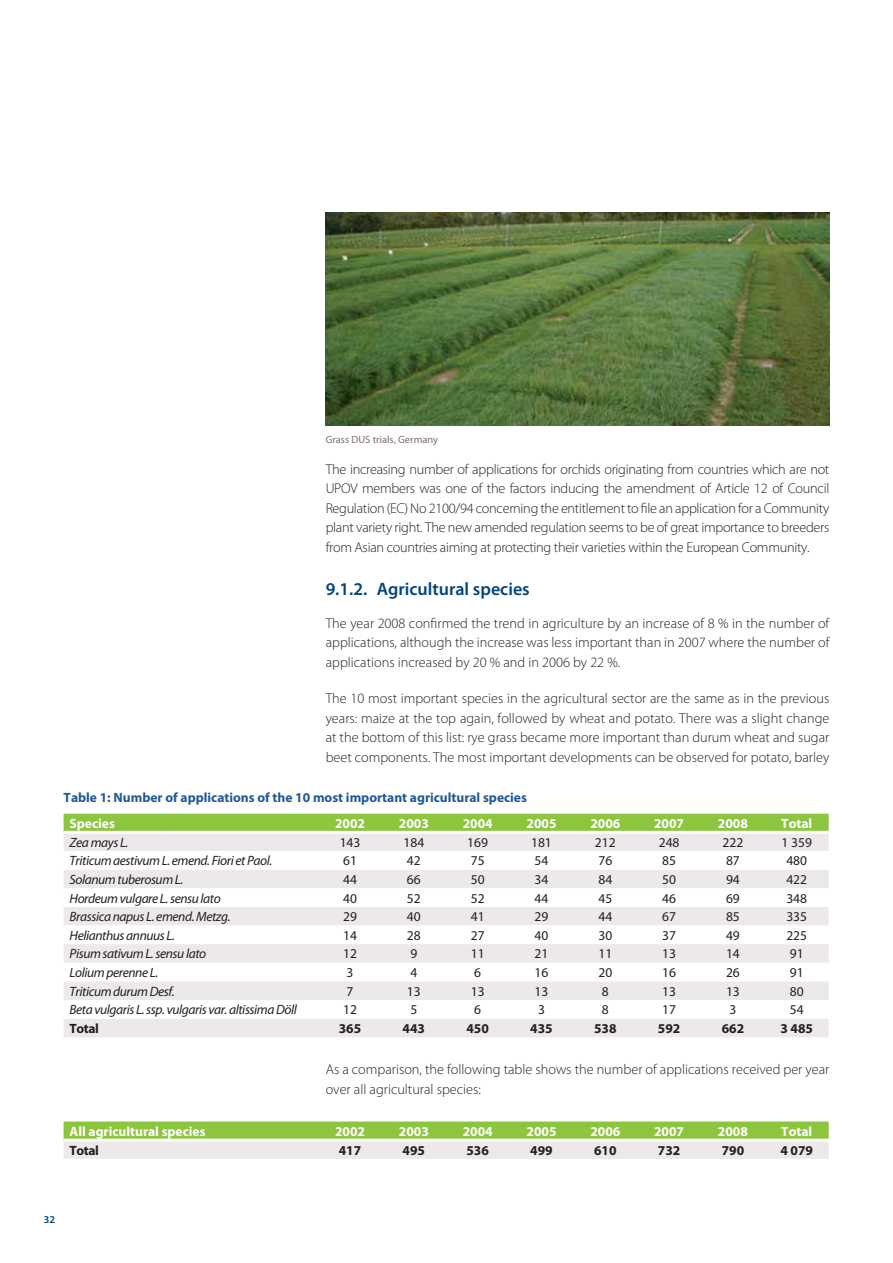
<style>
.page{position:relative;width:893px;height:1263px;background:#fff}
.page>*{position:absolute;margin:0;border:0;box-sizing:border-box;transform-origin:0 0}
.t1{font:600 18px "Myriad Pro";color:#00447c}
.t2{font:300 14.25px/19.5px "Myriad Pro";color:#231f20;text-align:justify}
.t3{font:italic 13.5px "Myriad Pro";letter-spacing:-.03em;color:#231f20}
.t4{font:13.5px "Myriad Pro";color:#231f20}
.t5{font:700 13.5px "Myriad Pro";color:#fff}
.t6{font:700 13.5px "Myriad Pro";color:#215b8f}
.t7{font:700 13.5px "Myriad Pro";color:#231f20}
.t8{font:10.5px "Myriad Pro";color:#7d706c}
.t9{font:600 10.5px "Myriad Pro";color:#00447c}
</style>
<div class="page">
<img style="left:325px;top:213px;width:504px;height:212px">
<div style="left:64px;top:835px;width:764px;height:202px;background:#ece9e8"></div>
<svg style="left:64px;top:851px;width:764px;height:168px"></svg>
<svg style="left:63px;top:814px;width:766px;height:21px;background:#a1d064"></svg>
<svg style="left:63px;top:1122px;width:766px;height:37px;background:#c2db9d"></svg>
<p class="t8" style="left:325px;top:435px;width:114px">Grass DUS trials, Germany</p>
<p class="t2" style="left:325px;top:461px;width:505px">The increasing number of applications for orchids originating from countries which are not UPOV members was one of the factors inducing the amendment of Article 12 of Council Regulation (EC) No 2100/94 concerning the entitlement to file an application for a Community plant variety right. The new amended regulation seems to be of great importance to breeders from Asian countries aiming at protecting their varieties within the European Community.</p>
<p class="t1" style="left:325px;top:583px;width:206px">9.1.2. Agricultural species</p>
<p class="t2" style="left:325px;top:615px;width:505px">The year 2008 confirmed the trend in agriculture by an increase of 8 % in the number of applications, although the increase was less important than in 2007 where the number of applications increased by 20 % and in 2006 by 22 %.</p>
<p class="t2" style="left:325px;top:690px;width:505px">The 10 most important species in the agricultural sector are the same as in the previous years: maize at the top again, followed by wheat and potato. There was a slight change at the bottom of this list: rye grass became more important than durum wheat and sugar beet components. The most important developments can be observed for potato, barley</p>
<p class="t6" style="left:64px;top:792px;width:465px">Table 1: Number of applications of the 10 most important agricultural species</p>
<p class="t5" style="left:70px;top:818px;width:47px">Species</p>
<p class="t5" style="left:335px;top:818px;width:31px">2002</p>
<p class="t5" style="left:399px;top:818px;width:31px">2003</p>
<p class="t5" style="left:462px;top:818px;width:31px">2004</p>
<p class="t5" style="left:526px;top:818px;width:31px">2005</p>
<p class="t5" style="left:590px;top:818px;width:31px">2006</p>
<p class="t5" style="left:654px;top:818px;width:31px">2007</p>
<p class="t5" style="left:718px;top:818px;width:31px">2008</p>
<p class="t5" style="left:781px;top:818px;width:32px">Total</p>
<p class="t3" style="left:70px;top:837px;width:60px">Zea mays L.</p>
<p class="t4" style="left:339px;top:837px;width:22px">143</p>
<p class="t4" style="left:403px;top:837px;width:22px">184</p>
<p class="t4" style="left:467px;top:837px;width:22px">169</p>
<p class="t4" style="left:531px;top:837px;width:22px">181</p>
<p class="t4" style="left:595px;top:837px;width:22px">212</p>
<p class="t4" style="left:658px;top:837px;width:22px">248</p>
<p class="t4" style="left:722px;top:837px;width:22px">222</p>
<p class="t4" style="left:781px;top:837px;width:32px">1 359</p>
<p class="t3" style="left:70px;top:856px;width:204px">Triticum aestivum L. emend. Fiori et Paol.</p>
<p class="t4" style="left:343px;top:856px;width:15px">61</p>
<p class="t4" style="left:407px;top:856px;width:15px">42</p>
<p class="t4" style="left:471px;top:856px;width:15px">75</p>
<p class="t4" style="left:534px;top:856px;width:15px">54</p>
<p class="t4" style="left:598px;top:856px;width:15px">76</p>
<p class="t4" style="left:662px;top:856px;width:15px">85</p>
<p class="t4" style="left:726px;top:856px;width:15px">87</p>
<p class="t4" style="left:786px;top:856px;width:22px">480</p>
<p class="t3" style="left:70px;top:874px;width:115px">Solanum tuberosum L.</p>
<p class="t4" style="left:343px;top:874px;width:15px">44</p>
<p class="t4" style="left:407px;top:874px;width:15px">66</p>
<p class="t4" style="left:471px;top:874px;width:15px">50</p>
<p class="t4" style="left:534px;top:874px;width:15px">34</p>
<p class="t4" style="left:598px;top:874px;width:15px">84</p>
<p class="t4" style="left:662px;top:874px;width:15px">50</p>
<p class="t4" style="left:726px;top:874px;width:15px">94</p>
<p class="t4" style="left:786px;top:874px;width:22px">422</p>
<p class="t3" style="left:70px;top:893px;width:153px">Hordeum vulgare L. sensu lato</p>
<p class="t4" style="left:343px;top:893px;width:15px">40</p>
<p class="t4" style="left:407px;top:893px;width:15px">52</p>
<p class="t4" style="left:471px;top:893px;width:15px">52</p>
<p class="t4" style="left:534px;top:893px;width:15px">44</p>
<p class="t4" style="left:598px;top:893px;width:15px">45</p>
<p class="t4" style="left:662px;top:893px;width:15px">46</p>
<p class="t4" style="left:726px;top:893px;width:15px">69</p>
<p class="t4" style="left:786px;top:893px;width:22px">348</p>
<p class="t3" style="left:70px;top:912px;width:162px">Brassica napus L. emend. Metzg.</p>
<p class="t4" style="left:343px;top:912px;width:15px">29</p>
<p class="t4" style="left:407px;top:912px;width:15px">40</p>
<p class="t4" style="left:471px;top:912px;width:15px">41</p>
<p class="t4" style="left:534px;top:912px;width:15px">29</p>
<p class="t4" style="left:598px;top:912px;width:15px">44</p>
<p class="t4" style="left:662px;top:912px;width:15px">67</p>
<p class="t4" style="left:726px;top:912px;width:15px">85</p>
<p class="t4" style="left:786px;top:912px;width:22px">335</p>
<p class="t3" style="left:70px;top:930px;width:107px">Helianthus annuus L.</p>
<p class="t4" style="left:343px;top:930px;width:15px">14</p>
<p class="t4" style="left:407px;top:930px;width:15px">28</p>
<p class="t4" style="left:471px;top:930px;width:15px">27</p>
<p class="t4" style="left:534px;top:930px;width:15px">40</p>
<p class="t4" style="left:598px;top:930px;width:15px">30</p>
<p class="t4" style="left:662px;top:930px;width:15px">37</p>
<p class="t4" style="left:726px;top:930px;width:15px">49</p>
<p class="t4" style="left:786px;top:930px;width:22px">225</p>
<p class="t3" style="left:70px;top:949px;width:138px">Pisum sativum L. sensu lato</p>
<p class="t4" style="left:343px;top:949px;width:15px">12</p>
<p class="t4" style="left:410px;top:949px;width:8px">9</p>
<p class="t4" style="left:471px;top:949px;width:15px">11</p>
<p class="t4" style="left:534px;top:949px;width:15px">21</p>
<p class="t4" style="left:598px;top:949px;width:15px">11</p>
<p class="t4" style="left:662px;top:949px;width:15px">13</p>
<p class="t4" style="left:726px;top:949px;width:15px">14</p>
<p class="t4" style="left:789px;top:949px;width:15px">91</p>
<p class="t3" style="left:70px;top:968px;width:90px">Lolium perenne L.</p>
<p class="t4" style="left:346px;top:968px;width:8px">3</p>
<p class="t4" style="left:410px;top:968px;width:8px">4</p>
<p class="t4" style="left:474px;top:968px;width:8px">6</p>
<p class="t4" style="left:534px;top:968px;width:15px">16</p>
<p class="t4" style="left:598px;top:968px;width:15px">20</p>
<p class="t4" style="left:662px;top:968px;width:15px">16</p>
<p class="t4" style="left:726px;top:968px;width:15px">26</p>
<p class="t4" style="left:789px;top:968px;width:15px">91</p>
<p class="t3" style="left:70px;top:986px;width:107px">Triticum durum Desf.</p>
<p class="t4" style="left:346px;top:986px;width:8px">7</p>
<p class="t4" style="left:407px;top:986px;width:15px">13</p>
<p class="t4" style="left:471px;top:986px;width:15px">13</p>
<p class="t4" style="left:534px;top:986px;width:15px">13</p>
<p class="t4" style="left:602px;top:986px;width:8px">8</p>
<p class="t4" style="left:662px;top:986px;width:15px">13</p>
<p class="t4" style="left:726px;top:986px;width:15px">13</p>
<p class="t4" style="left:789px;top:986px;width:15px">80</p>
<p class="t3" style="left:70px;top:1005px;width:229px">Beta vulgaris L. ssp. vulgaris var. altissima Döll</p>
<p class="t4" style="left:343px;top:1005px;width:15px">12</p>
<p class="t4" style="left:410px;top:1005px;width:8px">5</p>
<p class="t4" style="left:474px;top:1005px;width:8px">6</p>
<p class="t4" style="left:538px;top:1005px;width:8px">3</p>
<p class="t4" style="left:602px;top:1005px;width:8px">8</p>
<p class="t4" style="left:662px;top:1005px;width:15px">17</p>
<p class="t4" style="left:729px;top:1005px;width:8px">3</p>
<p class="t4" style="left:789px;top:1005px;width:15px">54</p>
<p class="t7" style="left:70px;top:1023px;width:31px">Total</p>
<p class="t7" style="left:339px;top:1023px;width:24px">365</p>
<p class="t7" style="left:402px;top:1023px;width:24px">443</p>
<p class="t7" style="left:466px;top:1023px;width:24px">450</p>
<p class="t7" style="left:530px;top:1023px;width:24px">435</p>
<p class="t7" style="left:594px;top:1023px;width:24px">538</p>
<p class="t7" style="left:658px;top:1023px;width:24px">592</p>
<p class="t7" style="left:721px;top:1023px;width:24px">662</p>
<p class="t7" style="left:780px;top:1023px;width:34px">3 485</p>
<p class="t2" style="left:325px;top:1060px;width:505px;line-height:20.2px">As a comparison, the following table shows the number of applications received per year over all agricultural species:</p>
<p class="t5" style="left:70px;top:1126px;width:137px">All agricultural species</p>
<p class="t5" style="left:335px;top:1126px;width:31px">2002</p>
<p class="t5" style="left:399px;top:1126px;width:31px">2003</p>
<p class="t5" style="left:462px;top:1126px;width:31px">2004</p>
<p class="t5" style="left:526px;top:1126px;width:31px">2005</p>
<p class="t5" style="left:590px;top:1126px;width:31px">2006</p>
<p class="t5" style="left:654px;top:1126px;width:31px">2007</p>
<p class="t5" style="left:718px;top:1126px;width:31px">2008</p>
<p class="t5" style="left:781px;top:1126px;width:32px">Total</p>
<p class="t7" style="left:70px;top:1145px;width:31px">Total</p>
<p class="t7" style="left:339px;top:1145px;width:24px">417</p>
<p class="t7" style="left:402px;top:1145px;width:24px">495</p>
<p class="t7" style="left:466px;top:1145px;width:24px">536</p>
<p class="t7" style="left:530px;top:1145px;width:24px">499</p>
<p class="t7" style="left:594px;top:1145px;width:24px">610</p>
<p class="t7" style="left:658px;top:1145px;width:24px">732</p>
<p class="t7" style="left:721px;top:1145px;width:24px">790</p>
<p class="t7" style="left:780px;top:1145px;width:34px">4 079</p>
<p class="t9" style="left:44px;top:1215px;width:13px">32</p>
</div>
